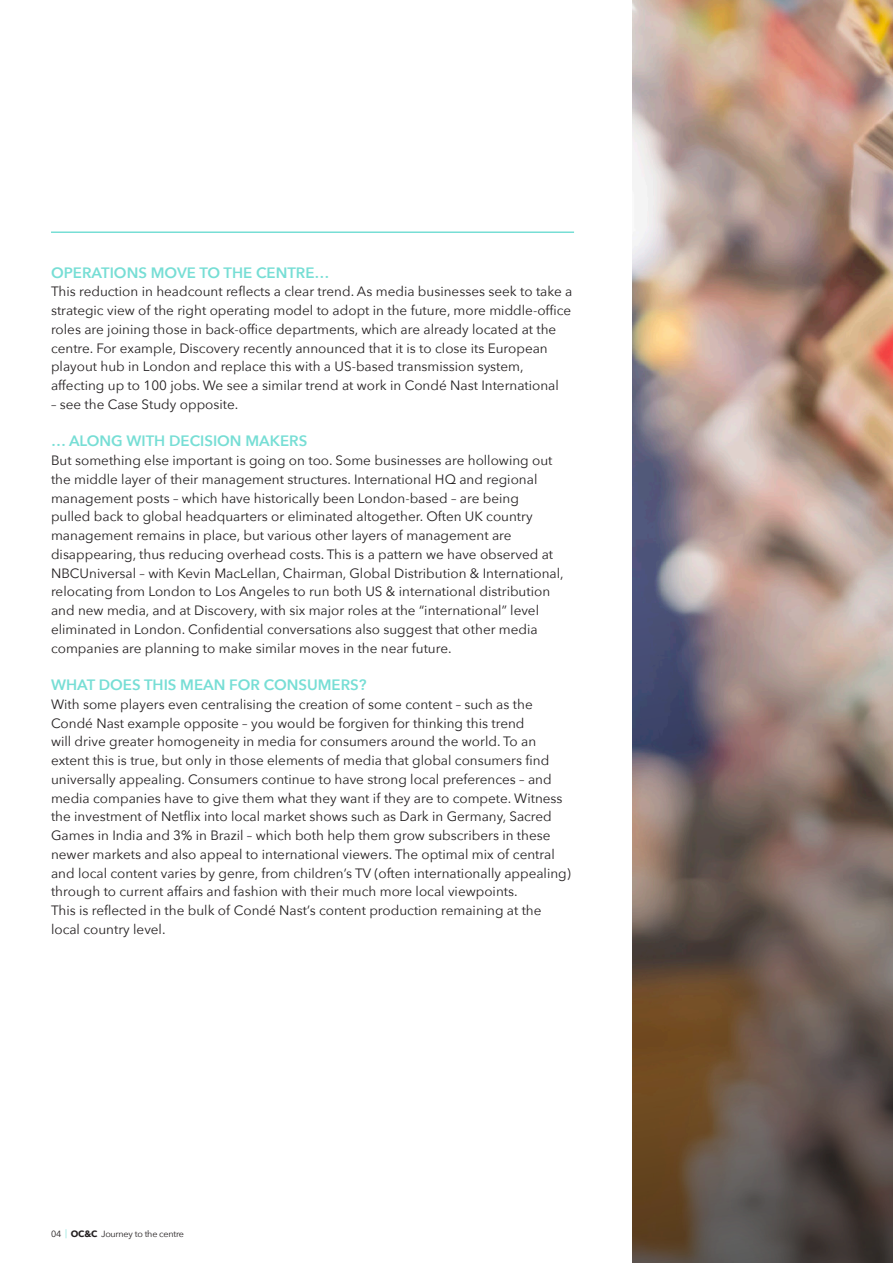
<style>
.page{position:relative;width:893px;height:1263px;background:#fff}
.page>*{position:absolute;margin:0;border:0;box-sizing:border-box;transform-origin:0 0}
.B_Head{font:600 15px "Avenir Next";color:#77ded5}
.Body_copy{font:13.5px/18.8px "Avenir Next";color:#231f20}
.t1{font:9px "Avenir Next";letter-spacing:-.025em;color:#231f20}
.s1{font-weight:700}
</style>
<div class="page">
<img style="left:632px;top:0;width:261px;height:1263px">
<hr style="left:51px;top:231px;width:523px;height:2px;background:#77ded5">
<p class="B_Head" style="left:51px;top:259px;width:280px">OPERATIONS MOVE TO THE CENTRE…</p>
<p class="Body_copy" style="left:51px;top:282px;width:523px">This reduction in headcount reflects a clear trend. As media businesses seek to take a strategic view of the right operating model to adopt in the future, more middle-office roles are joining those in back-office departments, which are already located at the centre. For example, Discovery recently announced that it is to close its European playout hub in London and replace this with a US-based transmission system, affecting up to 100 jobs. We see a similar trend at work in Condé Nast International</p>
<p class="Body_copy" style="left:51px;top:394px;width:189px">– see the Case Study opposite.</p>
<p class="B_Head" style="left:51px;top:428px;width:258px">… ALONG WITH DECISION MAKERS</p>
<p class="Body_copy" style="left:51px;top:450px;width:514px">But something else important is going on too. Some businesses are hollowing out the middle layer of their management structures. International HQ and regional management posts – which have historically been London-based – are being<br>pulled back to global headquarters or eliminated altogether. Often UK country management remains in place, but various other layers of management are disappearing, thus reducing overhead costs. This is a pattern we have observed at NBCUniversal – with Kevin MacLellan, Chairman, Global Distribution &amp; International, relocating from London to Los Angeles to run both US &amp; international distribution and new media, and at Discovery, with six major roles at the “international” level eliminated in London. Confidential conversations also suggest that other media companies are planning to make similar moves in the near future.</p>
<p class="B_Head" style="left:51px;top:672px;width:317px">WHAT DOES THIS MEAN FOR CONSUMERS?</p>
<p class="Body_copy" style="left:51px;top:694px;width:521px">With some players even centralising the creation of some content – such as the Condé Nast example opposite – you would be forgiven for thinking this trend<br>will drive greater homogeneity in media for consumers around the world. To an extent this is true, but only in those elements of media that global consumers find universally appealing. Consumers continue to have strong local preferences – and media companies have to give them what they want if they are to compete. Witness the investment of Netflix into local market shows such as Dark in Germany, Sacred Games in India and 3% in Brazil – which both help them grow subscribers in these newer markets and also appeal to international viewers. The optimal mix of central and local content varies by genre, from children’s TV (often internationally appealing) through to current affairs and fashion with their much more local viewpoints.<br>This is reflected in the bulk of Condé Nast’s content production remaining at the local country level.</p>
<p class="t1" style="left:51px;top:1227px;width:135px">04 <sup>|</sup> <span class="s1">OC&amp;C</span> Journey to the centre</p>
</div>
